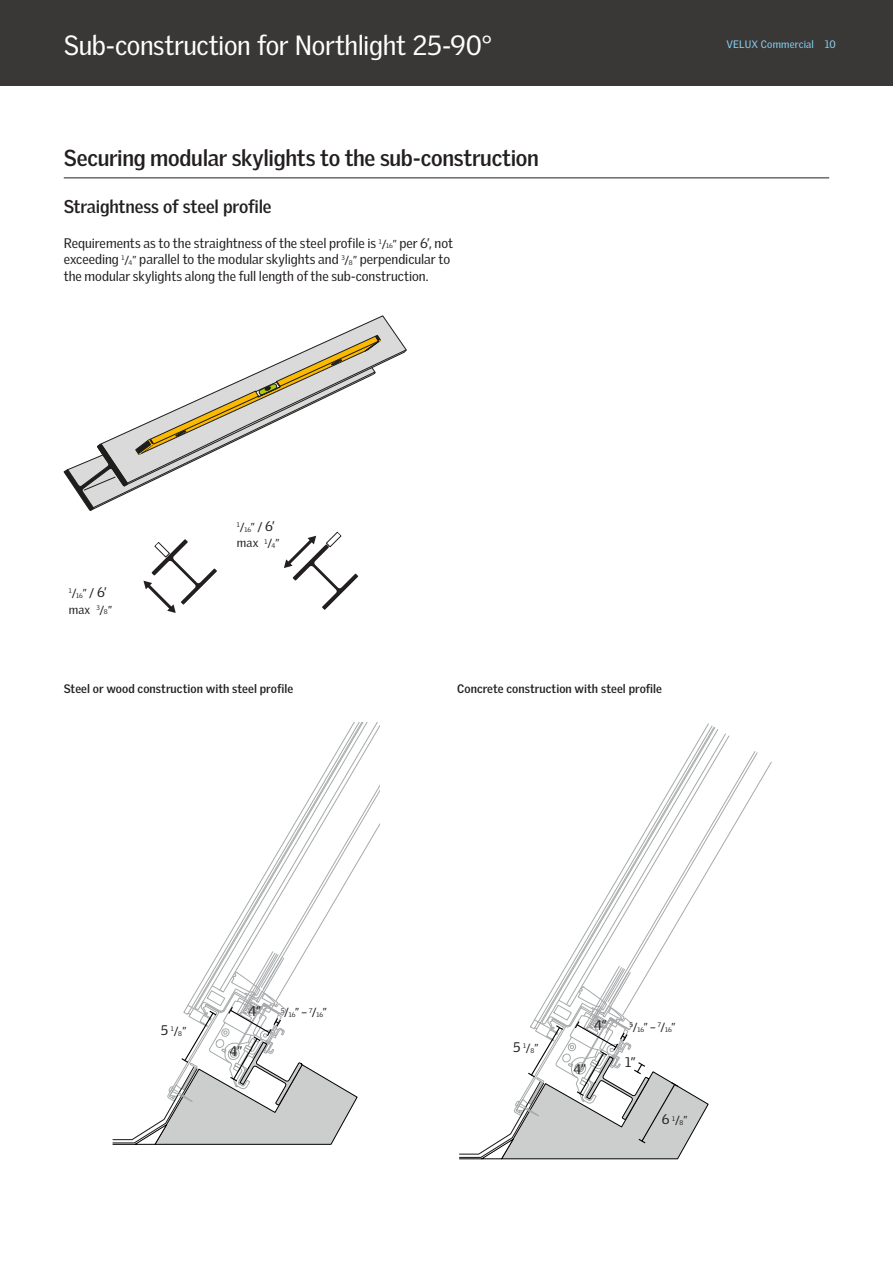
<style>
.page{position:relative;width:893px;height:1263px;background:#fff}
.page>*{position:absolute;margin:0;border:0;box-sizing:border-box;transform-origin:0 0}
.VDS_Produkt_headline{font:27px "Velux Gothic";letter-spacing:-.015em;color:#fff}
.VDS_body{font:700 22.5px "Velux Gothic";letter-spacing:-.015em;color:#231f20}
.VDS_Produkt_headline-2{font:700 18px "Velux Gothic";letter-spacing:-.015em;color:#231f20}
.VDS_body-2{font:13.5px/16.5px "Velux Gothic";color:#231f20}
.t1{font:700 12px "Velux Gothic";letter-spacing:.005em;color:#231f20}
.t2{font:12px "Velux Gothic";letter-spacing:.015em;color:#231f20}
.VDS_body-3{font:11.25px "Velux Gothic";color:#231f20}
.t3{font:10.5px "Velux Gothic";letter-spacing:.015em;color:#89d3f4}
.VDS_body-4{font:6.6px "Velux Gothic";letter-spacing:.01em;color:#231f20}
.s1{font-size:11.25px}
.s2{font-size:6.6px}
.s3{font-size:12px}
.s4{font-size:13.5px}
</style>
<div class="page">
<hr style="left:64px;top:178px;width:765px;height:1px;background:#231f20">
<div style="left:0;top:0;width:893px;height:85px;background:#393837"></div>
<svg style="left:143px;top:539px;width:74px;height:74px"></svg>
<svg style="left:284px;top:531px;width:75px;height:79px"></svg>
<svg style="left:112px;top:722px;width:268px;height:423px"></svg>
<svg style="left:459px;top:733px;width:313px;height:427px"></svg>
<svg style="left:339px;top:315px;width:58px;height:20px"></svg>
<svg style="left:63px;top:335px;width:344px;height:176px"></svg>
<p class="VDS_Produkt_headline" style="left:64px;top:29px;width:430px">Sub-construction for Northlight 25-90°</p>
<p class="t3" style="left:726px;top:38px;width:89px">VELUX Commercial</p>
<p class="t3" style="left:825px;top:38px;width:13px">10</p>
<p class="VDS_body" style="left:64px;top:144px;width:477px">Securing modular skylights to the sub-construction</p>
<p class="VDS_Produkt_headline-2" style="left:64px;top:196px;width:209px">Straightness of steel profile</p>
<p class="VDS_body-2" style="left:64px;top:234px;width:391px">Requirements as to the straightness of the steel profile is <sup>1</sup><span class="s1">/</span><span class="s2">16</span><span class="s1">”</span> per 6’, not exceeding <sup>1</sup><span class="s1">/</span><span class="s2">4</span><span class="s1">”</span> parallel to the modular skylights and <sup>3</sup><span class="s1">/</span><span class="s2">8</span><span class="s1">”</span> perpendicular to the modular skylights along the full length of the sub-construction.</p>
<p class="VDS_body-4" style="left:69px;top:592px;width:40px">1<span class="s1">/</span>16<span class="s1">”</span> <span class="s3">/</span> <span class="s4">6’</span></p>
<p class="t2" style="left:69px;top:602px;width:45px">max <sup>3</sup><span class="s1">/</span><span class="s2">8</span><span class="s1">”</span></p>
<p class="VDS_body-4" style="left:237px;top:525px;width:40px">1<span class="s1">/</span>16<span class="s1">”</span> <span class="s3">/</span> <span class="s4">6’</span></p>
<p class="t2" style="left:237px;top:536px;width:44px">max <sup>1</sup><span class="s1">/</span><span class="s2">4</span><span class="s1">”</span></p>
<p class="t1" style="left:64px;top:681px;width:231px">Steel or wood construction with steel profile</p>
<p class="t1" style="left:457px;top:681px;width:206px">Concrete construction with steel profile</p>
<p class="VDS_body-4" style="left:161px;top:1027px;width:27px"><span class="s4">5</span> 1<span class="s1">/</span>8<span class="s1">”</span></p>
<p class="VDS_body-2" style="left:248px;top:1003px;width:14px">4”</p>
<p class="VDS_body-3" style="left:312px;top:1006px;width:16px">/<span class="s2">16</span>”</p>
<p class="VDS_body-4" style="left:281px;top:1008px;width:33px">5<span class="s1">/</span>16<span class="s1">” –</span> 7</p>
<p class="VDS_body-2" style="left:230px;top:1043px;width:14px">4”</p>
<p class="VDS_body-4" style="left:513px;top:1044px;width:27px"><span class="s4">5</span> 1<span class="s1">/</span>8<span class="s1">”</span></p>
<p class="VDS_body-2" style="left:594px;top:1016px;width:14px">4”</p>
<p class="VDS_body-2" style="left:573px;top:1060px;width:14px">4”</p>
<p class="VDS_body-4" style="left:629px;top:1025px;width:48px">5<span class="s1">/</span>16<span class="s1">” –</span> 7<span class="s1">/</span>16<span class="s1">”</span></p>
<p class="VDS_body-2" style="left:625px;top:1054px;width:12px">1”</p>
<p class="VDS_body-4" style="left:662px;top:1116px;width:27px"><span class="s4">6</span> 1<span class="s1">/</span>8<span class="s1">”</span></p>
</div>
